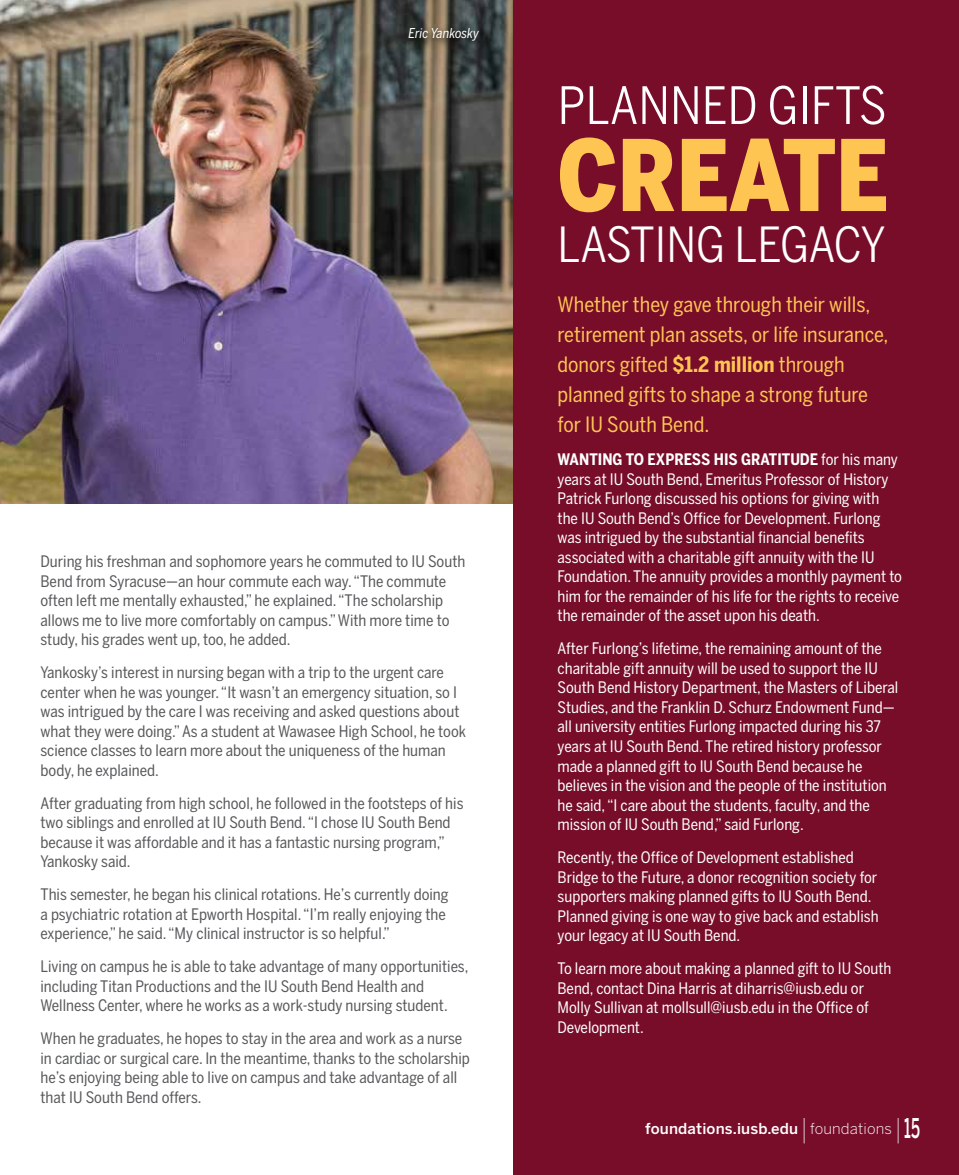
<style>
.page{position:relative;width:959px;height:1175px;background:#fff}
.page>*{position:absolute;margin:0;border:0;box-sizing:border-box;transform-origin:0 0}
.t1{font:900 97.5px "Benton Sans Cond";color:#fec553}
.t2{font:51px "Benton Sans Cond";color:#fff}
.t3{font:48px "Benton Sans Cond";letter-spacing:-.01em;color:#fff}
.t4{font:21px/30px "Benton Sans Cond";color:#fec553}
.t5{font:15.75px/19.5px "Benton Sans Cond";color:#58595b}
.t6{font:15.75px/19.5px "Benton Sans Cond";color:#fff}
.t7{font:500 15px "Benton Sans";letter-spacing:.01em;color:#fff}
.t8{font:italic 13.5px "Benton Sans Cond";letter-spacing:-.005em;color:#fff}
.s1{font-weight:700}
.s2{font-weight:300;font-size:27px}
.s3{font-weight:300}
.s4{font-size:27px}
</style>
<div class="page">
<img style="left:0;top:0;width:513px;height:503px">
<div style="left:513px;top:0;width:445px;height:1174px;background:#770d29"></div>
<svg style="left:405px;top:24px;width:85px;height:28px;background:#43423b"></svg>
<p class="t8" style="left:408px;top:25px;width:72px">Eric Yankosky</p>
<p class="t5" style="left:41px;top:552px;width:426px">During his freshman and sophomore years he commuted to IU South Bend from Syracuse—an hour commute each way. “The commute often left me mentally exhausted,” he explained. “The scholarship allows me to live more comfortably on campus.” With more time to study, his grades went up, too, he added.</p>
<p class="t5" style="left:41px;top:663px;width:427px">Yankosky’s interest in nursing began with a trip to the urgent care center when he was younger. “It wasn’t an emergency situation, so I was intrigued by the care I was receiving and asked questions about what they were doing.” As a student at Wawasee High School, he took science classes to learn more about the uniqueness of the human body, he explained.</p>
<p class="t5" style="left:41px;top:793px;width:424px">After graduating from high school, he followed in the footsteps of his two siblings and enrolled at IU South Bend. “I chose IU South Bend because it was affordable and it has a fantastic nursing program,” Yankosky said.</p>
<p class="t5" style="left:41px;top:884px;width:409px">This semester, he began his clinical rotations. He’s currently doing a psychiatric rotation at Epworth Hospital. “I’m really enjoying the experience,” he said. “My clinical instructor is so helpful.”</p>
<p class="t5" style="left:41px;top:956px;width:429px">Living on campus he is able to take advantage of many opportunities, including Titan Productions and the IU South Bend Health and<br>Wellness Center, where he works as a work-study nursing student.</p>
<p class="t5" style="left:41px;top:1028px;width:431px">When he graduates, he hopes to stay in the area and work as a nurse in cardiac or surgical care. In the meantime, thanks to the scholarship he’s enjoying being able to live on campus and take advantage of all that IU South Bend offers.</p>
<h1 class="t2" style="left:557px;top:75px;width:330px">PLANNED GIFTS</h1>
<p class="t1" style="left:557px;top:113px;width:332px">CREATE</p>
<h1 class="t3" style="left:557px;top:216px;width:329px">LASTING LEGACY</h1>
<h3 class="t4" style="left:557px;top:289px;width:332px">Whether they gave through their wills, retirement plan assets, or life insurance, donors gifted <span class="s1">$1.2 million</span> through planned gifts to shape a strong future for IU South Bend.</h3>
<p class="t6" style="left:557px;top:450px;width:346px"><span class="s1">WANTING TO EXPRESS HIS GRATITUDE</span> for his many years at IU South Bend, Emeritus Professor of History Patrick Furlong discussed his options for giving with the IU South Bend’s Office for Development. Furlong was intrigued by the substantial financial benefits associated with a charitable gift annuity with the IU Foundation. The annuity provides a monthly payment to him for the remainder of his life for the rights to receive the remainder of the asset upon his death.</p>
<p class="t6" style="left:557px;top:639px;width:342px">After Furlong’s lifetime, the remaining amount of the charitable gift annuity will be used to support the IU South Bend History Department, the Masters of Liberal Studies, and the Franklin D. Schurz Endowment Fund— all university entities Furlong impacted during his 37 years at IU South Bend. The retired history professor made a planned gift to IU South Bend because he believes in the vision and the people of the institution he said, “I care about the students, faculty, and the mission of IU South Bend,” said Furlong.</p>
<p class="t6" style="left:557px;top:847px;width:322px">Recently, the Office of Development established Bridge to the Future, a donor recognition society for supporters making planned gifts to IU South Bend.<br>Planned giving is one way to give back and establish your legacy at IU South Bend.</p>
<p class="t6" style="left:557px;top:958px;width:335px">To learn more about making a planned gift to IU South Bend, contact Dina Harris at diharris@iusb.edu or Molly Sullivan at mollsull@iusb.edu in the Office of Development.</p>
<p class="t7" style="left:645px;top:1119px;width:276px">foundations.iusb.edu <span class="s2">|</span> <span class="s3">foundations</span> <span class="s2">|</span> <span class="s4">15</span></p>
</div>
